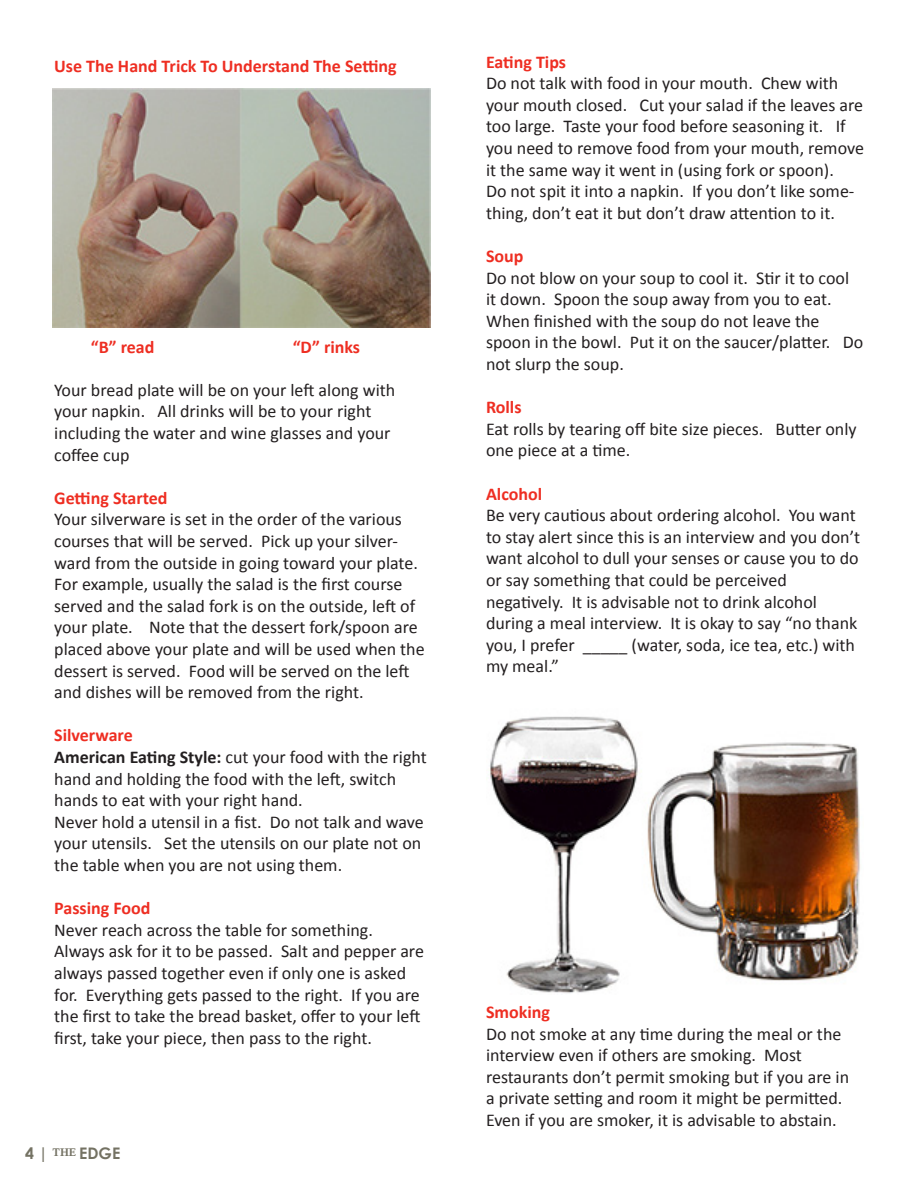
<style>
.page{position:relative;width:918px;height:1188px;background:#fff}
.page>*{position:absolute;margin:0;border:0;box-sizing:border-box;transform-origin:0 0}
.t1{font:18px/21.6px "Calibri";color:#231f20}
.t2{font:700 18px "Calibri";color:#ee2e22}
.t3{font:700 15.9px "Century Gothic";color:#747263}
.s1{font-weight:700;color:#ee2e22}
.s2{font-weight:700}
</style>
<div class="page">
<img style="left:52px;top:89px;width:378px;height:238px">
<img style="left:490px;top:716px;width:370px;height:277px">
<p class="t2" style="left:54px;top:54px;width:344px">Use The Hand Trick To Understand The Setting</p>
<p class="t2" style="left:91px;top:335px;width:65px">“B” read</p>
<p class="t2" style="left:293px;top:335px;width:69px">“D” rinks</p>
<p class="t1" style="left:54px;top:379px;width:343px">Your bread plate will be on your left along with your napkin. All drinks will be to your right</p>
<p class="t1" style="left:54px;top:422px;width:338px">including the water and wine glasses and your coffee cup</p>
<p class="t2" style="left:54px;top:486px;width:115px">Getting Started</p>
<p class="t1" style="left:54px;top:509px;width:372px">Your silverware is set in the order of the various courses that will be served. Pick up your silver&shy;ward from the outside in going toward your plate.<br>For example, usually the salad is the first course served and the salad fork is on the outside, left of your plate. Note that the dessert fork/spoon are placed above your plate and will be used when the dessert is served. Food will be served on the left and dishes will be removed from the right.</p>
<p class="t1" style="left:54px;top:725px;width:374px"><span class="s1">Silverware<br></span><span class="s2">American Eating Style:</span> cut your food with the right hand and holding the food with the left, switch hands to eat with your right hand.</p>
<p class="t1" style="left:54px;top:811px;width:371px">Never hold a utensil in a fist. Do not talk and wave your utensils. Set the utensils on our plate not on the table when you are not using them.</p>
<p class="t1" style="left:54px;top:898px;width:320px"><span class="s1">Passing Food<br></span>Never reach across the table for something.</p>
<p class="t1" style="left:54px;top:941px;width:371px">Always ask for it to be passed. Salt and pepper are always passed together even if only one is asked for. Everything gets passed to the right. If you are the first to take the bread basket, offer to your left first, take your piece, then pass to the right.</p>
<p class="t3" style="left:25px;top:1142px;width:97px">4 | <sup>THE</sup> EDGE</p>
<p class="t2" style="left:486px;top:50px;width:82px">Eating Tips</p>
<p class="t1" style="left:486px;top:72px;width:380px">Do not talk with food in your mouth. Chew with your mouth closed. Cut your salad if the leaves are too large. Taste your food before seasoning it. If you need to remove food from your mouth, remove it the same way it went in (using fork or spoon).<br>Do not spit it into a napkin. If you don’t like some&shy;thing, don’t eat it but don’t draw attention to it.</p>
<p class="t1" style="left:486px;top:245px;width:379px"><span class="s1">Soup<br></span>Do not blow on your soup to cool it. Stir it to cool it down. Spoon the soup away from you to eat.<br>When finished with the soup do not leave the spoon in the bowl. Put it on the saucer/platter. Do not slurp the soup.</p>
<p class="t1" style="left:486px;top:396px;width:372px"><span class="s1">Rolls<br></span>Eat rolls by tearing off bite size pieces. Butter only one piece at a time.</p>
<p class="t2" style="left:486px;top:482px;width:58px">Alcohol</p>
<p class="t1" style="left:486px;top:504px;width:376px">Be very cautious about ordering alcohol. You want to stay alert since this is an interview and you don’t want alcohol to dull your senses or cause you to do or say something that could be perceived</p>
<p class="t1" style="left:486px;top:591px;width:373px">negatively. It is advisable not to drink alcohol during a meal interview. It is okay to say “no thank you, I prefer _____ (water, soda, ice tea, etc.) with my meal.”</p>
<p class="t1" style="left:486px;top:1001px;width:357px"><span class="s1">Smoking<br></span>Do not smoke at any time during the meal or the interview even if others are smoking. Most</p>
<p class="t1" style="left:486px;top:1066px;width:365px">restaurants don’t permit smoking but if you are in a private setting and room it might be permitted.<br>Even if you are smoker, it is advisable to abstain.</p>
</div>
